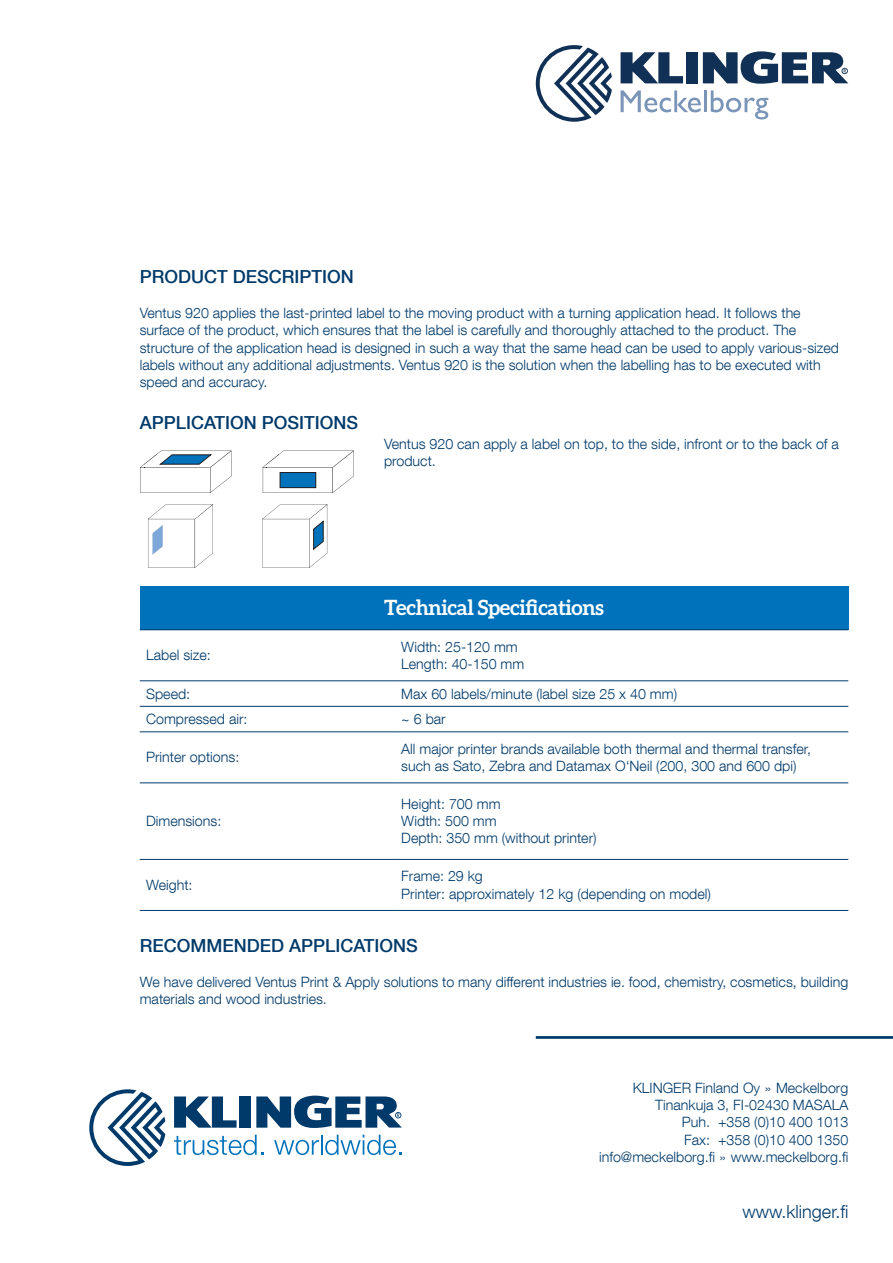
<style>
.page{position:relative;width:893px;height:1263px;background:#fff}
.page>*{position:absolute;margin:0;border:0;box-sizing:border-box;transform-origin:0 0}
.Taulukko_-_otsikko{font:700 21px "Aleo";letter-spacing:-.02em;color:#fff}
.t1{font:500 18px "Helvetica Neue LT Com";color:#003a6a}
.www_klinger_fi{font:300 18px "Helvetica Neue LT Com";color:#003a6a}
.Leipäteksti{font:300 14.25px/17.2px "Helvetica Neue LT Com";color:#003a6a}
.Yhteystiedot{font:300 14.25px "Helvetica Neue LT Com";color:#003a6a}
.s1{font-family:"Helvetica LT Std"}
</style>
<div class="page">
<hr style="left:536px;top:1036px;width:357px;height:3px;background:#003a6a">
<svg style="left:262px;top:504px;width:66px;height:64px"></svg>
<svg style="left:148px;top:504px;width:65px;height:64px"></svg>
<svg style="left:140px;top:450px;width:91px;height:43px"></svg>
<svg style="left:262px;top:450px;width:92px;height:43px"></svg>
<div style="left:140px;top:586px;width:708px;height:44px;background:#0072bc"></div>
<hr style="left:140px;top:680px;width:255px;height:1px;background:#003a6a">
<hr style="left:395px;top:680px;width:453px;height:1px;background:#003a6a">
<hr style="left:140px;top:706px;width:255px;height:1px;background:#003a6a">
<hr style="left:395px;top:706px;width:453px;height:1px;background:#003a6a">
<hr style="left:140px;top:731px;width:255px;height:1px;background:#003a6a">
<hr style="left:395px;top:731px;width:453px;height:1px;background:#003a6a">
<hr style="left:140px;top:782px;width:255px;height:1px;background:#003a6a">
<hr style="left:395px;top:782px;width:453px;height:1px;background:#003a6a">
<hr style="left:140px;top:859px;width:255px;height:1px;background:#003a6a">
<hr style="left:395px;top:859px;width:453px;height:1px;background:#003a6a">
<hr style="left:140px;top:629px;width:255px;height:1px;background:#003a6a">
<hr style="left:395px;top:629px;width:453px;height:1px;background:#003a6a">
<hr style="left:140px;top:910px;width:255px;height:1px;background:#003a6a">
<hr style="left:395px;top:910px;width:453px;height:1px;background:#003a6a">
<div style="left:239px;top:1096px;width:12px;height:32px;background:#003a6a"></div>
<svg style="left:174px;top:1096px;width:63px;height:32px"></svg>
<svg style="left:256px;top:1095px;width:146px;height:33px"></svg>
<svg style="left:89px;top:1089px;width:76px;height:77px"></svg>
<svg style="left:174px;top:1135px;width:89px;height:20px"></svg>
<svg style="left:274px;top:1135px;width:128px;height:20px"></svg>
<div style="left:686px;top:52px;width:11px;height:31px;background:#113056"></div>
<svg style="left:621px;top:52px;width:62px;height:31px"></svg>
<svg style="left:703px;top:51px;width:145px;height:33px"></svg>
<svg style="left:536px;top:45px;width:76px;height:77px"></svg>
<svg style="left:621px;top:90px;width:80px;height:22px"></svg>
<hr style="left:704px;top:90px;width:3px;height:22px;background:#7a95b8">
<svg style="left:711px;top:90px;width:57px;height:29px"></svg>
<p class="t1" style="left:140px;top:266px;width:216px">PRODUCT DESCRIPTION</p>
<p class="Leipäteksti" style="left:140px;top:304px;width:701px">Ventus 920 applies the last-printed label to the moving product with a turning application head. It follows the surface of the product, which ensures that the label is carefully and thoroughly attached to the product. The structure of the application head is designed in such a way that the same head can be used to apply various-sized labels without any additional adjustments. Ventus 920 is the solution when the labelling has to be executed with speed and accuracy.</p>
<p class="t1" style="left:140px;top:411px;width:220px">APPLICATION POSITIONS</p>
<p class="Leipäteksti" style="left:384px;top:434px;width:456px">Ventus 920 can apply a label on top, to the side, infront or to the back of a product.</p>
<p class="Leipäteksti" style="left:146px;top:646px;width:66px">Label size:</p>
<p class="Taulukko_-_otsikko" style="left:384px;top:595px;width:221px">Technical Specifications</p>
<p class="Leipäteksti" style="left:401px;top:638px;width:118px">Width: 25-120 mm</p>
<p class="Leipäteksti" style="left:401px;top:655px;width:125px">Length: 40-150 mm</p>
<p class="Leipäteksti" style="left:146px;top:685px;width:46px">Speed:</p>
<p class="Leipäteksti" style="left:401px;top:685px;width:277px">Max 60 labels/minute (label size 25 x 40 mm)</p>
<p class="Leipäteksti" style="left:146px;top:710px;width:103px">Compressed air:</p>
<p class="Leipäteksti" style="left:401px;top:710px;width:46px">~ 6 bar</p>
<p class="Leipäteksti" style="left:146px;top:748px;width:95px">Printer options:</p>
<p class="Leipäteksti" style="left:401px;top:740px;width:411px">All major printer brands available both thermal and thermal transfer, such as Sato, Zebra and Datamax O‘Neil (200, 300 and 600 dpi)</p>
<p class="Leipäteksti" style="left:146px;top:812px;width:77px">Dimensions:</p>
<p class="Leipäteksti" style="left:401px;top:795px;width:101px">Height: 700 mm</p>
<p class="Leipäteksti" style="left:401px;top:812px;width:97px">Width: 500 mm</p>
<p class="Leipäteksti" style="left:401px;top:829px;width:197px">Depth: 350 mm (without printer)</p>
<p class="Leipäteksti" style="left:401px;top:867px;width:83px">Frame: 29 kg</p>
<p class="Leipäteksti" style="left:401px;top:885px;width:311px">Printer: approximately 12 kg (depending on model)</p>
<p class="t1" style="left:140px;top:935px;width:280px">RECOMMENDED APPLICATIONS</p>
<p class="Leipäteksti" style="left:140px;top:973px;width:710px">We have delivered Ventus Print &amp; Apply solutions to many different industries ie. food, chemistry, cosmetics, building materials and wood industries.</p>
<p class="Leipäteksti" style="left:146px;top:876px;width:48px">Weight:</p>
<p class="Yhteystiedot" style="left:633px;top:1079px;width:217px">KLINGER Finland Oy <span class="s1">»</span> Meckelborg</p>
<p class="Yhteystiedot" style="left:655px;top:1096px;width:195px">Tinankuja 3, FI-02430 MASALA</p>
<p class="Yhteystiedot" style="left:682px;top:1113px;width:168px">Puh. +358 (0)10 400 1013</p>
<p class="Yhteystiedot" style="left:684px;top:1131px;width:166px">Fax: +358 (0)10 400 1350</p>
<p class="Yhteystiedot" style="left:599px;top:1148px;width:251px">info@meckelborg.fi <span class="s1">»</span> www.meckelborg.fi</p>
<p class="www_klinger_fi" style="left:743px;top:1200px;width:107px">www.klinger.fi</p>
</div>
